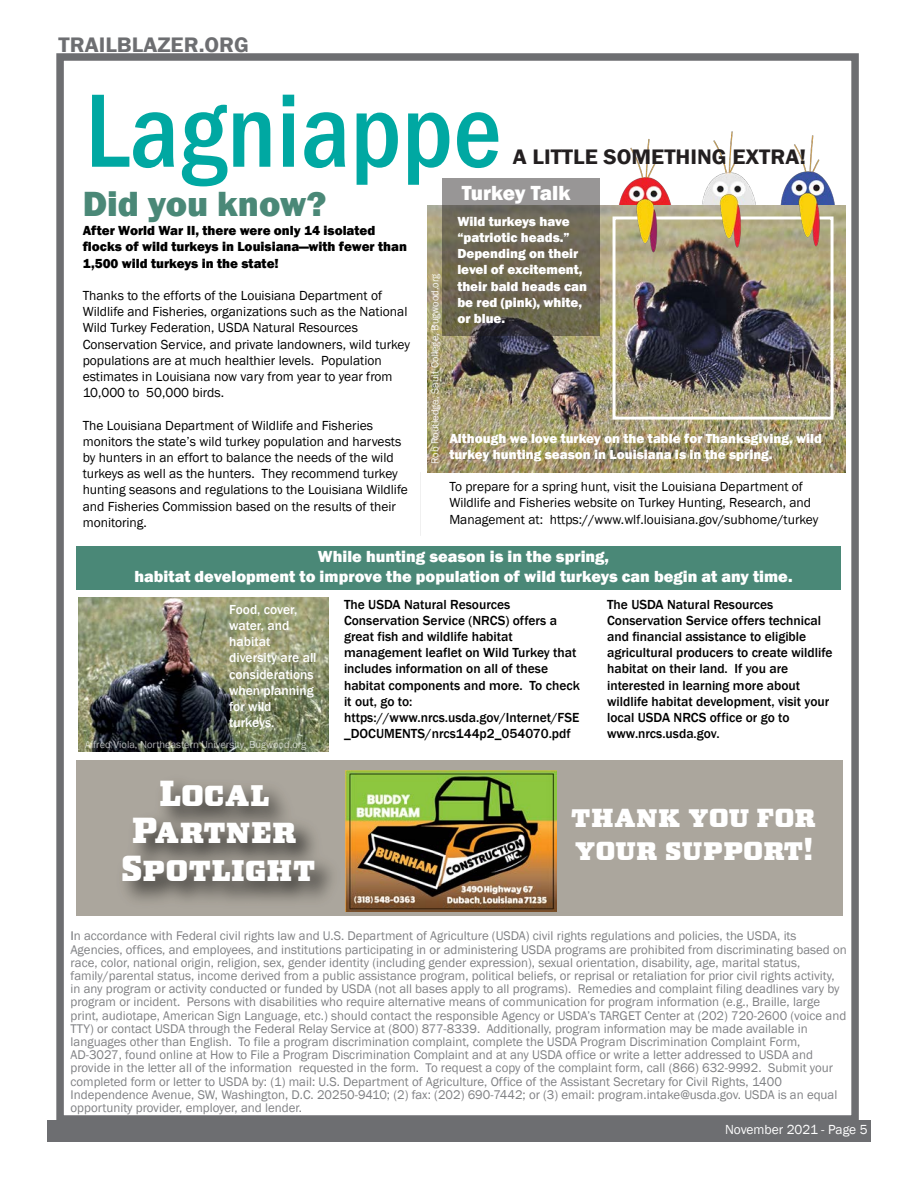
<style>
.page{position:relative;width:918px;height:1188px;background:#fff}
.page>*{position:absolute;margin:0;border:0;box-sizing:border-box;transform-origin:0 0}
.t1{font:500 condensed 108px "Franklin Gothic";color:#00a8a2}
.t2{font:36px/37.5px "LTC Square Face Small Caps";color:#fff;text-align:center}
.t3{font:800 36px "Franklin Gothic";color:rgb(0 88 64/.71)}
.t4{font:31.5px/33px "LTC Square Face Small Caps";color:#fff}
.t5{font:600 21.6px "Franklin Gothic";color:#231f20;scale:1.06 1}
.t6{font:600 21.6px "Franklin Gothic";color:#6d6e71;scale:1.06 1}
.t7{font:800 21px "Franklin Gothic";letter-spacing:-.005em;color:#fff}
.t8{font:800 16.5px/19.8px "Franklin Gothic";color:#fff;text-align:center}
.t9{font:13.5px/16.2px "Franklin Gothic";color:#000}
.t10{font:500 13.5px/16.2px "Franklin Gothic";color:#000}
.t11{font:800 13.5px/16.2px "Franklin Gothic";color:#fff}
.t12{font:800 13.5px/16.2px "Franklin Gothic";color:#000}
.t13{font:500 13.5px/16.2px "Franklin Gothic";color:#fff}
.t14{font:13.5px "Franklin Gothic";color:#fff}
.t15{font:12.9px/13.2px "Franklin Gothic";color:#808184}
.t16{font:10.5px "Franklin Gothic";color:#fff}
</style>
<div class="page">
<img style="left:619px;top:131px;width:216px;height:74px">
<img style="left:78px;top:598px;width:251px;height:154px">
<div style="left:76px;top:546px;width:765px;height:44px;background:#4a8877"></div>
<div style="left:56px;top:53px;width:803px;height:1070px;border:8px solid #6d6e71"></div>
<div style="left:47px;top:1120px;width:824px;height:22px;background:#6d6e71"></div>
<img style="left:427px;top:205px;width:419px;height:268px">
<div style="left:613px;top:216px;width:221px;height:204px;border:3px solid #fff"></div>
<svg style="left:442px;top:179px;width:157px;height:157px;background:#726c5c"></svg>
<svg style="left:76px;top:760px;width:767px;height:156px;background:#a19d94"></svg>
<img style="left:345px;top:770px;width:212px;height:142px">
<h3 class="t6" style="left:58px;top:31px;width:181px">TRAILBLAZER.ORG</h3>
<h1 class="t1" style="left:85px;top:60px;width:417px">Lagniappe</h1>
<p class="t12" style="left:83px;top:222px;width:326px">After World War II, there were only 14 isolated flocks of wild turkeys in Louisiana—with fewer than<br>1,500 wild turkeys in the state!</p>
<p class="t9" style="left:83px;top:288px;width:329px">Thanks to the efforts of the Louisiana Department of Wildlife and Fisheries, organizations such as the National Wild Turkey Federation, USDA Natural Resources Conservation Service, and private landowners, wild turkey populations are at much healthier levels. Population estimates in Louisiana now vary from year to year from 10,000 to 50,000 birds.</p>
<p class="t9" style="left:83px;top:417px;width:327px">The Louisiana Department of Wildlife and Fisheries monitors the state’s wild turkey population and harvests by hunters in an effort to balance the needs of the wild turkeys as well as the hunters. They recommend turkey hunting seasons and regulations to the Louisiana Wildlife and Fisheries Commission based on the results of their monitoring.</p>
<h3 class="t5" style="left:513px;top:143px;width:278px">A LITTLE SOMETHING EXTRA!</h3>
<h3 class="t7" style="left:462px;top:179px;width:110px">Turkey Talk</h3>
<p class="t11" style="left:457px;top:213px;width:131px">Wild turkeys have “patriotic heads.”<br>Depending on their level of excitement, their bald heads can be red (pink), white, or blue.</p>
<h2 class="t3" style="left:83px;top:181px;width:245px">Did you know?</h2>
<p class="t16" style="left:428px;top:464px;width:192px;rotate:-90deg">Rob Routledge, Sault College, Bugwood.org</p>
<p class="t11" style="left:449px;top:430px;width:374px">Although we love turkey on the table for Thanksgiving, wild turkey hunting season in Louisiana is in the spring.</p>
<p class="t9" style="left:449px;top:479px;width:370px">To prepare for a spring hunt, visit the Louisiana Department of<br>Wildlife and Fisheries website on Turkey Hunting, Research, and<br>Management at: https://www.wlf.louisiana.gov/subhome/turkey</p>
<p class="t8" style="left:134px;top:547px;width:660px">While hunting season is in the spring,<br>habitat development to improve the population of wild turkeys can begin at any time.</p>
<p class="t13" style="left:229px;top:601px;width:89px">Food, cover, water, and habitat diversity are all considerations when planning for wild turkeys.</p>
<p class="t16" style="left:85px;top:738px;width:223px">Alfred Viola, Northeastern University, Bugwood.org</p>
<h2 class="t2" style="left:121px;top:774px;width:196px">Local<br>Partner<br>Spotlight</h2>
<p class="t10" style="left:344px;top:596px;width:238px">The USDA Natural Resources Conservation Service (NRCS) offers a great fish and wildlife habitat management leaflet on Wild Turkey that includes information on all of these habitat components and more. To check it out, go to: https://www.nrcs.usda.gov/Internet/FSE _DOCUMENTS/nrcs144p2_054070.pdf</p>
<p class="t10" style="left:607px;top:596px;width:227px">The USDA Natural Resources Conservation Service offers technical and financial assistance to eligible agricultural producers to create wildlife habitat on their land. If you are interested in learning more about wildlife habitat development, visit your local USDA NRCS office or go to www.nrcs.usda.gov.</p>
<h3 class="t4" style="left:571px;top:799px;width:247px">thank you for your support!</h3>
<p class="t15" style="left:71px;top:930px;width:778px">In accordance with Federal civil rights law and U.S. Department of Agriculture (USDA) civil rights regulations and policies, the USDA, its Agencies, offices, and employees, and institutions participating in or administering USDA programs are prohibited from discriminating based on race, color, national origin, religion, sex, gender identity (including gender expression), sexual orientation, disability, age, marital status, family/parental status, income derived from a public assistance program, political beliefs, or reprisal or retaliation for prior civil rights activity, in any program or activity conducted or funded by USDA (not all bases apply to all programs). Remedies and complaint filing deadlines vary by program or incident. Persons with disabilities who require alternative means of communication for program information (e.g., Braille, large print, audiotape, American Sign Language, etc.) should contact the responsible Agency or USDA’s TARGET Center at (202) 720-2600 (voice and TTY) or contact USDA through the Federal Relay Service at (800) 877-8339. Additionally, program information may be made available in languages other than English. To file a program discrimination complaint, complete the USDA Program Discrimination Complaint Form, AD-3027, found online at How to File a Program Discrimination Complaint and at any USDA office or write a letter addressed to USDA and provide in the letter all of the information requested in the form. To request a copy of the complaint form, call (866) 632-9992. Submit your completed form or letter to USDA by: (1) mail: U.S. Department of Agriculture, Office of the Assistant Secretary for Civil Rights, 1400<br>Independence Avenue, SW, Washington, D.C. 20250-9410; (2) fax: (202) 690-7442; or (3) email: program.intake@usda.gov. USDA is an equal opportunity provider, employer, and lender.</p>
<p class="t14" style="left:725px;top:1121px;width:144px">November 2021 - Page 5</p>
</div>
